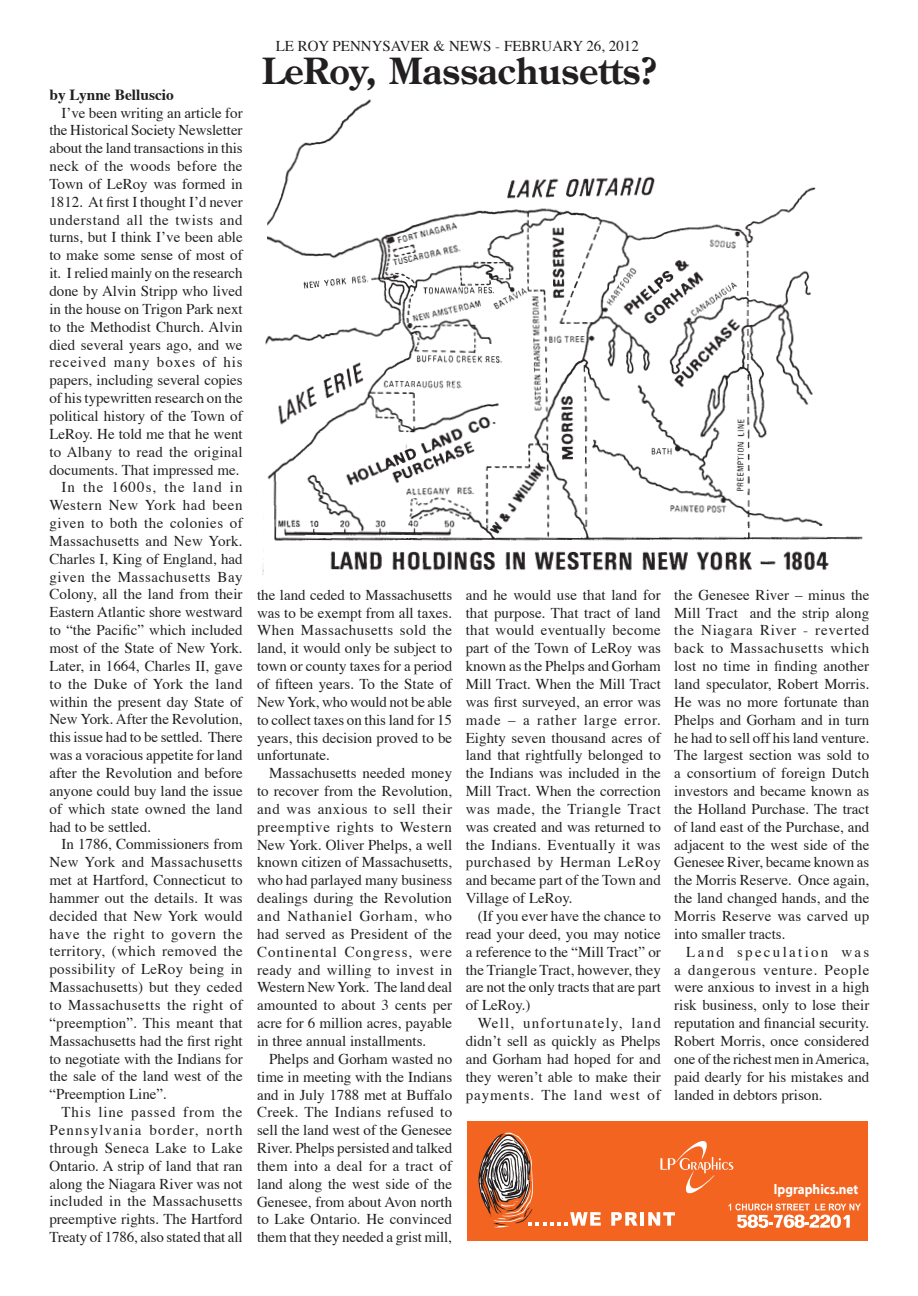
<style>
.page{position:relative;width:918px;height:1296px;background:#fff}
.page>*{position:absolute;margin:0;border:0;box-sizing:border-box;transform-origin:0 0}
.t1{font:700 36px "Century Old Style Std";color:#231f20}
.t2{font:700 15.45px "Times";color:#231f20}
.t3{font:15px/17.9px "Times";color:#231f20;text-align:justify}
.t4{font:15px "Times";letter-spacing:.03em;color:#231f20}
.t5{font:15px "Times";letter-spacing:.02em;color:#231f20}
.t6{font:15px "Times";letter-spacing:.025em;color:#231f20}
.t7{font:15px "Times";letter-spacing:.035em;color:#231f20}
.t8{font:15px "Times";letter-spacing:.06em;color:#231f20}
.t9{font:15px "Times";letter-spacing:.075em;color:#231f20}
.t10{font:15px "Times";letter-spacing:.045em;color:#231f20}
.t11{font:15px "Times";letter-spacing:.04em;color:#231f20}
.t12{font:15px "Times";letter-spacing:.07em;color:#231f20}
.t13{font:700 14.1px "Myriad";color:#fff;scale:.93 1}
</style>
<div class="page">
<div style="left:467px;top:1121px;width:400px;height:120px;background:#f36421"></div>
<svg style="left:660px;top:1141px;width:73px;height:53px"></svg>
<svg style="left:478px;top:1133px;width:123px;height:96px"></svg>
<svg style="left:611px;top:1212px;width:27px;height:14px"></svg>
<hr style="left:640px;top:1212px;width:4px;height:14px;background:#fff">
<svg style="left:648px;top:1212px;width:27px;height:14px"></svg>
<svg style="left:728px;top:1204px;width:133px;height:24px"></svg>
<img style="left:263px;top:99px;width:600px;height:476px">
<p class="t2" style="left:49px;top:80px;width:126px">by Lynne Belluscio</p>
<p class="t3" style="left:61px;top:102px;width:183px">I’ve been writing an article for</p>
<p class="t3" style="left:49px;top:120px;width:195px">the Historical Society Newsletter</p>
<p class="t3" style="left:49px;top:138px;width:195px">about the land transactions in this</p>
<p class="t6" style="left:49px;top:152px;width:195px">neck of the woods before the</p>
<p class="t3" style="left:49px;top:174px;width:195px">Town of LeRoy was formed in</p>
<p class="t3" style="left:49px;top:192px;width:195px">1812. At first I thought I’d never</p>
<p class="t7" style="left:49px;top:206px;width:195px">understand all the twists and</p>
<p class="t3" style="left:49px;top:227px;width:195px">turns, but I think I’ve been able</p>
<p class="t3" style="left:49px;top:245px;width:195px">to make some sense of most of</p>
<p class="t3" style="left:49px;top:263px;width:195px">it. I relied mainly on the research</p>
<p class="t3" style="left:49px;top:281px;width:195px">done by Alvin Stripp who lived</p>
<p class="t3" style="left:49px;top:299px;width:195px">in the house on Trigon Park next</p>
<p class="t3" style="left:49px;top:316px;width:195px">to the Methodist Church. Alvin</p>
<p class="t3" style="left:49px;top:334px;width:195px">died several years ago, and we</p>
<p class="t8" style="left:49px;top:348px;width:195px">received many boxes of his</p>
<p class="t3" style="left:49px;top:370px;width:195px">papers, including several copies</p>
<p class="t3" style="left:49px;top:388px;width:195px">of his typewritten research on the</p>
<p class="t3" style="left:49px;top:406px;width:195px">political history of the Town of</p>
<p class="t3" style="left:49px;top:424px;width:195px">LeRoy. He told me that he went</p>
<p class="t3" style="left:49px;top:441px;width:195px">to Albany to read the original</p>
<p class="t3" style="left:49px;top:459px;width:192px">documents. That impressed me.</p>
<p class="t12" style="left:61px;top:473px;width:183px">In the 1600s, the land in</p>
<p class="t11" style="left:49px;top:491px;width:195px">Western New York had been</p>
<p class="t4" style="left:49px;top:509px;width:195px">given to both the colonies of</p>
<p class="t5" style="left:49px;top:527px;width:195px">Massachusetts and New York.</p>
<p class="t3" style="left:49px;top:549px;width:195px">Charles I, King of England, had</p>
<p class="t7" style="left:49px;top:563px;width:195px">given the Massachusetts Bay</p>
<p class="t3" style="left:49px;top:584px;width:195px">Colony, all the land from their</p>
<p class="t3" style="left:49px;top:602px;width:195px">Eastern Atlantic shore westward</p>
<p class="t3" style="left:49px;top:620px;width:195px">to “the Pacific” which included</p>
<p class="t3" style="left:49px;top:638px;width:195px">most of the State of New York.</p>
<p class="t3" style="left:49px;top:656px;width:195px">Later, in 1664, Charles II, gave</p>
<p class="t4" style="left:49px;top:670px;width:195px">to the Duke of York the land</p>
<p class="t3" style="left:49px;top:691px;width:195px">within the present day State of</p>
<p class="t3" style="left:49px;top:709px;width:195px">New York. After the Revolution,</p>
<p class="t3" style="left:49px;top:727px;width:195px">this issue had to be settled. There</p>
<p class="t3" style="left:49px;top:745px;width:195px">was a voracious appetite for land</p>
<p class="t3" style="left:49px;top:763px;width:195px">after the Revolution and before</p>
<p class="t3" style="left:49px;top:781px;width:195px">anyone could buy land the issue</p>
<p class="t3" style="left:49px;top:798px;width:195px">of which state owned the land</p>
<p class="t3" style="left:49px;top:816px;width:103px">had to be settled.</p>
<p class="t3" style="left:61px;top:834px;width:183px">In 1786, Commissioners from</p>
<p class="t4" style="left:49px;top:848px;width:195px">New York and Massachusetts</p>
<p class="t3" style="left:49px;top:870px;width:195px">met at Hartford, Connecticut to</p>
<p class="t3" style="left:49px;top:888px;width:195px">hammer out the details. It was</p>
<p class="t5" style="left:49px;top:902px;width:195px">decided that New York would</p>
<p class="t10" style="left:49px;top:920px;width:195px">have the right to govern the</p>
<p class="t4" style="left:49px;top:937px;width:195px">territory, (which removed the</p>
<p class="t6" style="left:49px;top:955px;width:195px">possibility of LeRoy being in</p>
<p class="t3" style="left:49px;top:977px;width:195px">Massachusetts) but they ceded</p>
<p class="t4" style="left:49px;top:991px;width:195px">to Massachusetts the right of</p>
<p class="t3" style="left:49px;top:1013px;width:195px">“preemption”. This meant that</p>
<p class="t3" style="left:49px;top:1030px;width:195px">Massachusetts had the first right</p>
<p class="t3" style="left:49px;top:1048px;width:195px">to negotiate with the Indians for</p>
<p class="t3" style="left:49px;top:1066px;width:195px">the sale of the land west of the</p>
<p class="t3" style="left:49px;top:1084px;width:119px">“Preemption Line”.</p>
<p class="t8" style="left:61px;top:1098px;width:183px">This line passed from the</p>
<p class="t9" style="left:49px;top:1116px;width:195px">Pennsylvania border, north</p>
<p class="t6" style="left:49px;top:1134px;width:195px">through Seneca Lake to Lake</p>
<p class="t3" style="left:49px;top:1155px;width:195px">Ontario. A strip of land that ran</p>
<p class="t3" style="left:49px;top:1173px;width:195px">along the Niagara River was not</p>
<p class="t5" style="left:49px;top:1187px;width:195px">included in the Massachusetts</p>
<p class="t3" style="left:49px;top:1209px;width:195px">preemptive rights. The Hartford</p>
<p class="t3" style="left:49px;top:1227px;width:195px">Treaty of 1786, also stated that all</p>
<p class="t3" style="left:276px;top:36px;width:365px">LE ROY PENNYSAVER &amp; NEWS - FEBRUARY 26, 2012</p>
<h1 class="t1" style="left:262px;top:48px;width:397px">LeRoy, Massachusetts?</h1>
<p class="t3" style="left:257px;top:584px;width:197px">the land ceded to Massachusetts was to be exempt from all taxes.<br>When Massachusetts sold the land, it would only be subject to town or county taxes for a period of fifteen years. To the State of New York, who would not be able to collect taxes on this land for 15 years, this decision proved to be unfortunate.</p>
<p class="t3" style="left:257px;top:763px;width:197px;text-indent:12px">Massachusetts needed money to recover from the Revolution, and was anxious to sell their preemptive rights to Western New York. Oliver Phelps, a well known citizen of Massachusetts, who had parlayed many business dealings during the Revolution and Nathaniel Gorham, who had served as President of the Continental Congress, were ready and willing to invest in Western New York. The land deal amounted to about 3 cents per acre for 6 million acres, payable in three annual installments.</p>
<p class="t3" style="left:257px;top:1049px;width:197px;text-indent:12px">Phelps and Gorham wasted no time in meeting with the Indians and in July 1788 met at Buffalo Creek. The Indians refused to sell the land west of the Genesee River. Phelps persisted and talked them into a deal for a tract of land along the west side of the Genesee, from about Avon north to Lake Ontario. He convinced them that they needed a grist mill,</p>
<p class="t3" style="left:466px;top:584px;width:197px">and he would use that land for that purpose. That tract of land that would eventually become part of the Town of LeRoy was known as the Phelps and Gorham Mill Tract. When the Mill Tract was first surveyed, an error was made – a rather large error.<br>Eighty seven thousand acres of land that rightfully belonged to the Indians was included in the Mill Tract. When the correction was made, the Triangle Tract was created and was returned to the Indians. Eventually it was purchased by Herman LeRoy and became part of the Town and Village of LeRoy.</p>
<p class="t3" style="left:466px;top:906px;width:197px;text-indent:12px">(If you ever have the chance to read your deed, you may notice a reference to the “Mill Tract” or the Triangle Tract, however, they are not the only tracts that are part of LeRoy.)</p>
<p class="t3" style="left:466px;top:1013px;width:197px;text-indent:12px">Well, unfortunately, land didn’t sell as quickly as Phelps and Gorham had hoped for and they weren’t able to make their payments. The land west of</p>
<p class="t3" style="left:674px;top:584px;width:197px">the Genesee River – minus the Mill Tract and the strip along the Niagara River - reverted back to Massachusetts which lost no time in finding another land speculator, Robert Morris.<br>He was no more fortunate than Phelps and Gorham and in turn he had to sell off his land venture.<br>The largest section was sold to a consortium of foreign Dutch investors and became known as the Holland Purchase. The tract of land east of the Purchase, and adjacent to the west side of the Genesee River, became known as the Morris Reserve. Once again, the land changed hands, and the Morris Reserve was carved up into smaller tracts.</p>
<p class="t3" style="left:674px;top:941px;width:197px;text-indent:12px">Land speculation was a dangerous venture. People were anxious to invest in a high risk business, only to lose their reputation and financial security.<br>Robert Morris, once considered one of the richest men in America, paid dearly for his mistakes and landed in debtors prison.</p>
<p class="t13" style="left:774px;top:1182px;width:92px">lpgraphics.net</p>
</div>
